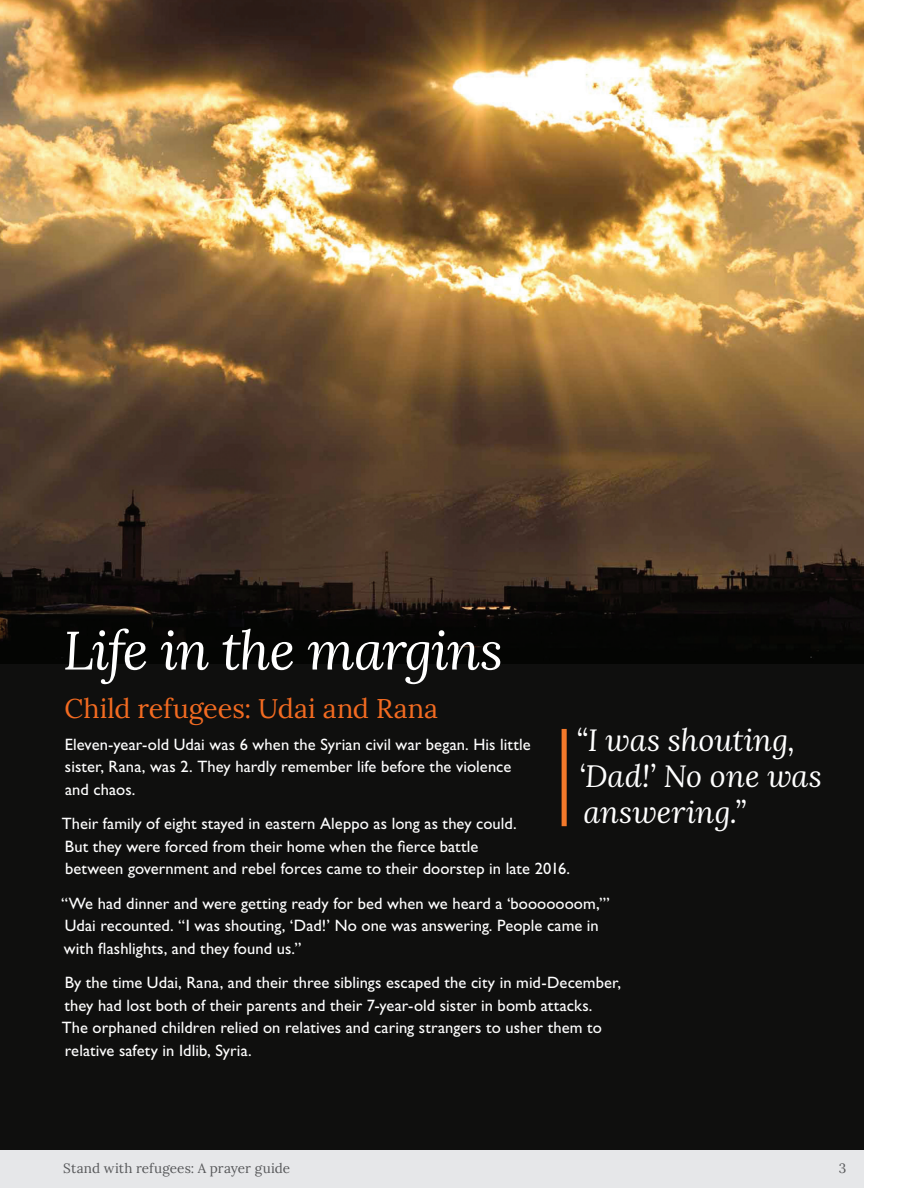
<style>
.page{position:relative;width:918px;height:1188px;background:#fff}
.page>*{position:absolute;margin:0;border:0;box-sizing:border-box;transform-origin:0 0}
.t1{font:italic 54px "Lora";letter-spacing:-.035em;color:#fff}
.t2{font:italic 30.6px/35.7px "Lora";letter-spacing:.005em;color:#fff}
.t3{font:27px "Lora";color:#f36b21}
.t4{font:16.5px/22.5px "Gill Sans Std";letter-spacing:.005em;color:#fff}
.t5{font:13.5px "Lora";letter-spacing:.005em;color:#57585a}
</style>
<div class="page">
<div style="left:0;top:1149px;width:864px;height:39px;background:#e6e7e9"></div>
<div style="left:0;top:0;width:864px;height:1149px;background:#0f0f0e"></div>
<img style="left:0;top:0;width:864px;height:664px">
<div style="left:562px;top:729px;width:5px;height:97px;background:#f4792a"></div>
<h1 class="t1" style="left:63px;top:614px;width:441px">Life in the margins</h1>
<h3 class="t3" style="left:65px;top:688px;width:375px">Child refugees: Udai and Rana</h3>
<p class="t4" style="left:65px;top:733px;width:468px">Eleven-year-old Udai was 6 when the Syrian civil war began. His little sister, Rana, was 2. They hardly remember life before the violence and chaos.</p>
<p class="t4" style="left:62px;top:813px;width:510px">Their family of eight stayed in eastern Aleppo as long as they could.<br>But they were forced from their home when the fierce battle<br>between government and rebel forces came to their doorstep in late 2016.</p>
<p class="t4" style="left:61px;top:892px;width:550px">“We had dinner and were getting ready for bed when we heard a ‘booooooom,’”<br>Udai recounted. “I was shouting, ‘Dad!’ No one was answering. People came in with flashlights, and they found us.”</p>
<p class="t4" style="left:62px;top:972px;width:561px">By the time Udai, Rana, and their three siblings escaped the city in mid-December, they had lost both of their parents and their 7-year-old sister in bomb attacks.<br>The orphaned children relied on relatives and caring strangers to usher them to relative safety in Idlib, Syria.</p>
<h2 class="t2" style="left:576px;top:722px;width:247px">“I was shouting, ‘Dad!’ No one was answering.”</h2>
<p class="t5" style="left:63px;top:1158px;width:228px">Stand with refugees: A prayer guide</p>
<p class="t5" style="left:839px;top:1158px;width:9px">3</p>
</div>
